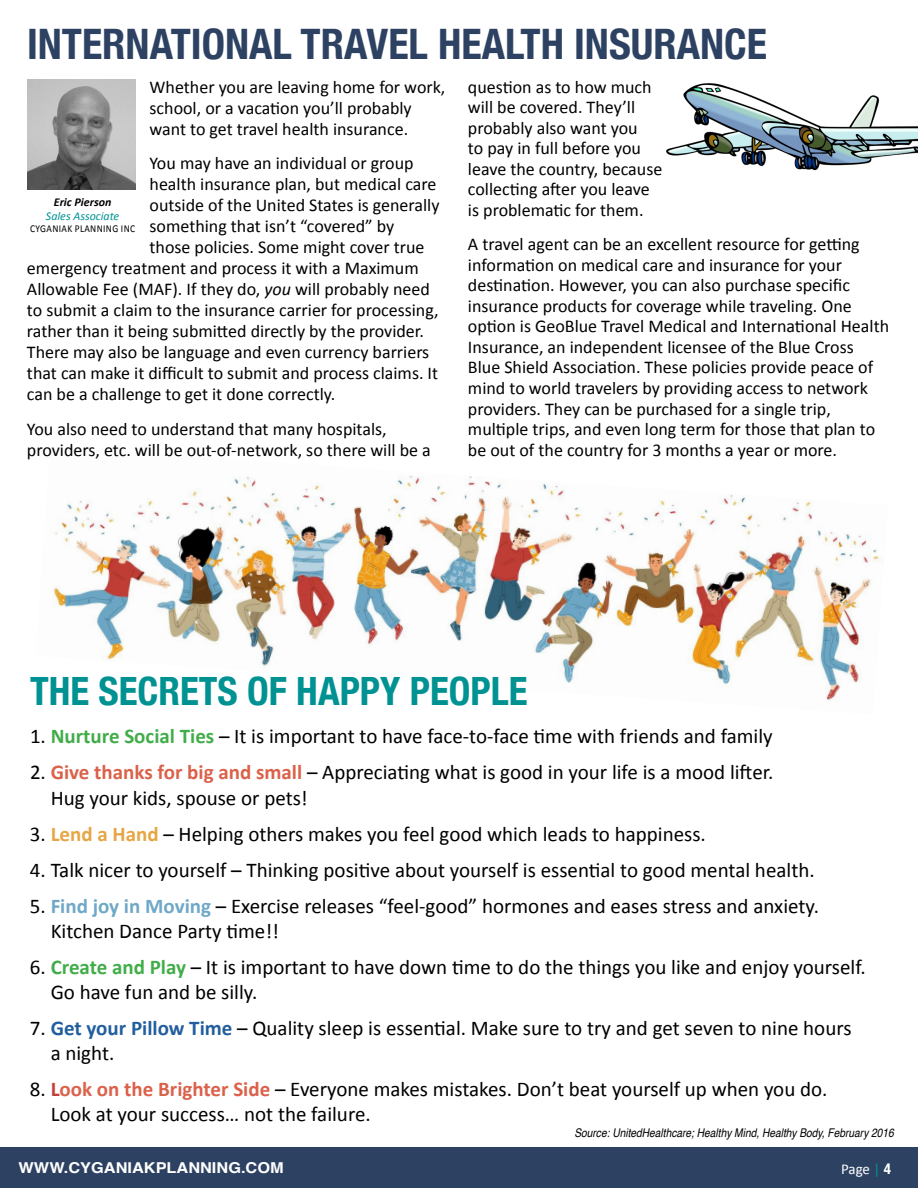
<style>
.page{position:relative;width:918px;height:1188px;background:#fff}
.page>*{position:absolute;margin:0;border:0;box-sizing:border-box;transform-origin:0 0}
.t1{font:700 condensed 42px "Helvetica Neue";color:#2d4262}
.t2{font:700 condensed 39px "Helvetica Neue";color:#009292}
.t3{font:21px/25.2px "Calibri";color:#000}
.t4{font:18px/20.5px "Calibri";color:#000}
.t5{font:700 15px "Helvetica";color:#fff;scale:1.09 1}
.t6{font:15px "Calibri";color:#fff}
.t7{font:italic 12px "Helvetica";color:#000;scale:.85 1}
.t8{font:italic 12px "Calibri";color:#009292}
.t9{font:italic 700 12px "Calibri";color:#000}
.t10{font:10.5px "Calibri";letter-spacing:.04em;color:#000;scale:.9 1}
.s1{font-style:italic}
.s2{font-weight:700;color:#41ad49}
.s3{font-weight:700;color:#db614a}
.s4{font-weight:700;color:#e6a644}
.s5{font-weight:700;color:#6fa8c6}
.s6{font-weight:700;color:#215e9e}
.s7{font-weight:700;color:#c23f37}
.s8{color:#009292}
.s9{font-family:"Helvetica Neue";font-weight:700;font-stretch:condensed}
</style>
<div class="page">
<div style="left:0;top:1147px;width:918px;height:41px;background:#2d4262"></div>
<img style="left:53px;top:475px;width:828px;height:226px">
<img style="left:27px;top:79px;width:108px;height:111px">
<img style="left:666px;top:83px;width:252px;height:88px">
<h1 class="t1" style="left:27px;top:9px;width:742px">INTERNATIONAL TRAVEL HEALTH INSURANCE</h1>
<p class="t4" style="left:150px;top:76px;width:297px;line-height:21px">Whether you are leaving home for work, school, or a vacation you’ll probably want to get travel health insurance.</p>
<p class="t4" style="left:150px;top:153px;width:266px">You may have an individual or group</p>
<p class="t4" style="left:150px;top:174px;width:288px">health insurance plan, but medical care</p>
<p class="t4" style="left:150px;top:195px;width:291px">outside of the United States is generally</p>
<p class="t4" style="left:150px;top:216px;width:246px">something that isn’t “covered” by</p>
<p class="t4" style="left:150px;top:237px;width:277px">those policies. Some might cover true</p>
<p class="t4" style="left:27px;top:258px;width:393px">emergency treatment and process it with a Maximum</p>
<p class="t4" style="left:27px;top:279px;width:404px">Allowable Fee (MAF). If they do, <span class="s1">you</span> will probably need</p>
<p class="t4" style="left:27px;top:300px;width:413px">to submit a claim to the insurance carrier for processing,</p>
<p class="t4" style="left:27px;top:321px;width:398px">rather than it being submitted directly by the provider.</p>
<p class="t4" style="left:27px;top:342px;width:404px">There may also be language and even currency barriers</p>
<p class="t4" style="left:27px;top:363px;width:413px">that can make it difficult to submit and process claims. It</p>
<p class="t4" style="left:27px;top:384px;width:310px">can be a challenge to get it done correctly.</p>
<p class="t4" style="left:27px;top:418px;width:405px;line-height:21px">You also need to understand that many hospitals, providers, etc. will be out-of-network, so there will be a</p>
<p class="t9" style="left:54px;top:195px;width:59px">Eric Pierson</p>
<p class="t8" style="left:46px;top:207px;width:75px">Sales Associate</p>
<p class="t10" style="left:30px;top:222px;width:118px">CYGANIAK PLANNING INC</p>
<p class="t4" style="left:468px;top:76px;width:196px">question as to how much will be covered. They’ll probably also want you<br>to pay in full before you leave the country, because collecting after you leave is problematic for them.</p>
<p class="t4" style="left:468px;top:234px;width:423px">A travel agent can be an excellent resource for getting information on medical care and insurance for your destination. However, you can also purchase specific insurance products for coverage while traveling. One option is GeoBlue Travel Medical and International Health Insurance, an independent licensee of the Blue Cross Blue Shield Association. These policies provide peace of mind to world travelers by providing access to network providers. They can be purchased for a single trip, multiple trips, and even long term for those that plan to be out of the country for 3 months a year or more.</p>
<h2 class="t2" style="left:30px;top:659px;width:499px">THE SECRETS OF HAPPY PEOPLE</h2>
<p class="t3" style="left:30px;top:724px;width:744px">1. <span class="s2">Nurture Social Ties</span> – It is important to have face-to-face time with friends and family</p>
<p class="t3" style="left:51px;top:760px;width:724px;text-indent:-21px">2. <span class="s3">Give thanks for big and small</span> – Appreciating what is good in your life is a mood lifter.<br>Hug your kids, spouse or pets!</p>
<p class="t3" style="left:30px;top:821px;width:677px">3. <span class="s4">Lend a Hand</span> – Helping others makes you feel good which leads to happiness.</p>
<p class="t3" style="left:30px;top:857px;width:786px">4. Talk nicer to yourself – Thinking positive about yourself is essential to good mental health.</p>
<p class="t3" style="left:51px;top:893px;width:770px;text-indent:-21px">5. <span class="s5">Find joy in Moving</span> – Exercise releases “feel-good” hormones and eases stress and anxiety.<br>Kitchen Dance Party time!!</p>
<p class="t3" style="left:51px;top:954px;width:817px;text-indent:-21px">6. <span class="s2">Create and Play</span> – It is important to have down time to do the things you like and enjoy yourself.<br>Go have fun and be silly.</p>
<p class="t3" style="left:51px;top:1015px;width:802px;text-indent:-21px">7. <span class="s6">Get your Pillow Time</span> – Quality sleep is essential. Make sure to try and get seven to nine hours a night.</p>
<p class="t3" style="left:51px;top:1077px;width:778px;text-indent:-21px">8. <span class="s7">L</span><span class="s3">ook on the Brighter Side</span> – Everyone makes mistakes. Don’t beat yourself up when you do.<br>Look at your success… not the failure.</p>
<p class="t7" style="left:574px;top:1123px;width:377px">Source: UnitedHealthcare; Healthy Mind, Healthy Body, February 2016</p>
<p class="t5" style="left:19px;top:1155px;width:245px">WWW.CYGANIAKPLANNING.COM</p>
<p class="t6" style="left:841px;top:1160px;width:51px">Page <span class="s8">|</span> <span class="s9">4</span></p>
</div>
